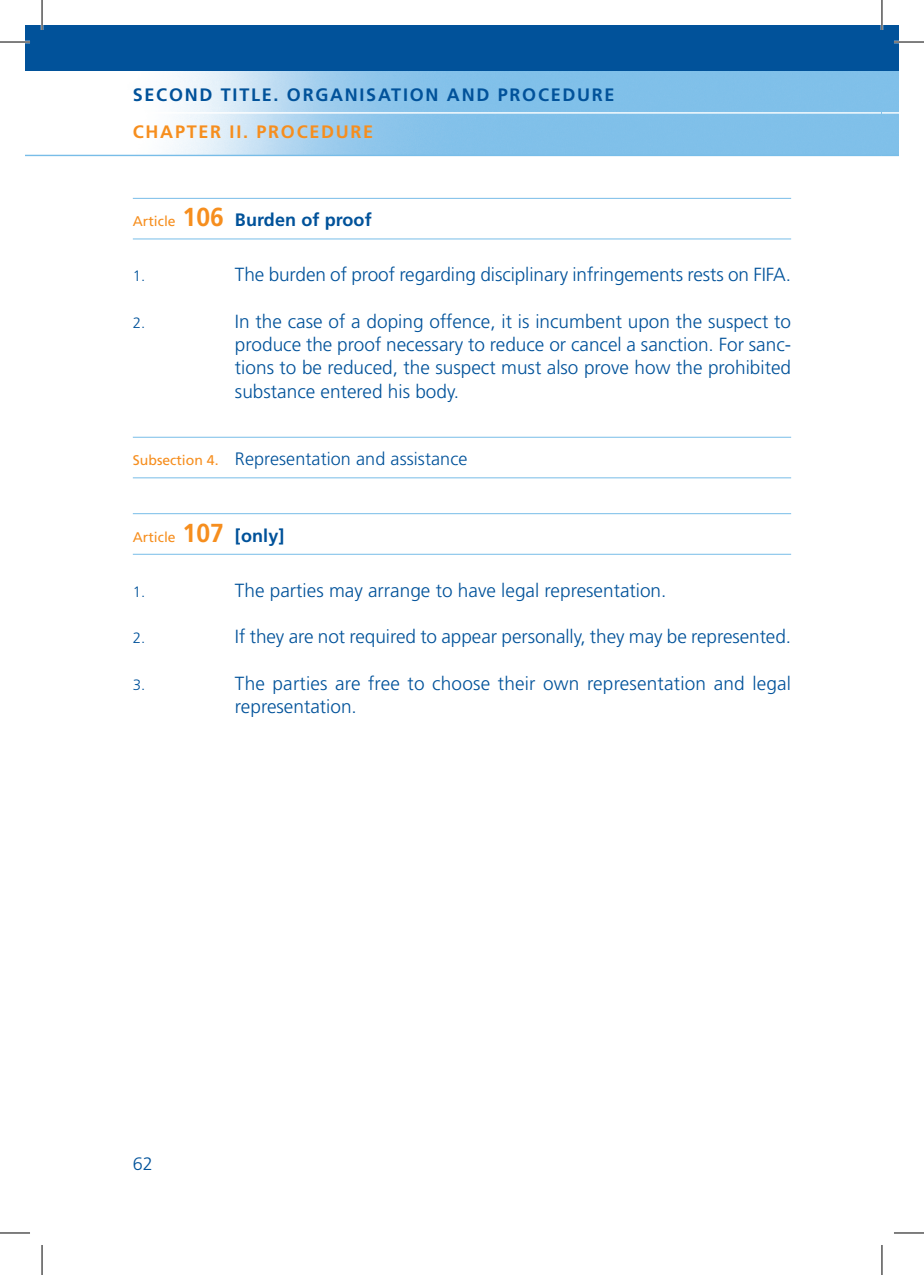
<style>
.page{position:relative;width:924px;height:1275px;background:#fff}
.page>*{position:absolute;margin:0;border:0;box-sizing:border-box;transform-origin:0 0}
.t1{font:300 19px/23.2px "Frutiger";color:#01529a;text-align:justify}
.t2{font:300 18px "Frutiger";letter-spacing:.005em;color:#01529a}
.t3{font:700 18px "Frutiger";letter-spacing:.095em;color:#01529a}
.t4{font:700 18px "Frutiger";letter-spacing:.005em;color:#01529a}
.t5{font:700 18px "Frutiger";letter-spacing:.095em;color:#f68e1e}
.t6{font:300 15px "Frutiger";color:#01529a}
.t7{font:14px "Frutiger";color:#f68e1e}
.s1{font-weight:400;font-size:14px;color:#f68e1e}
.s2{font-size:26px;color:#f68e1e}
.s3{font-weight:700;font-size:26px}
.s4{font-weight:700;font-size:18px;color:#01529a}
</style>
<div class="page">
<img style="left:25px;top:70px;width:873px;height:85px">
<div style="left:25px;top:25px;width:856px;height:45px;background:#01529a"></div>
<hr style="left:25px;top:112px;width:856px;height:2px;background:#fff">
<hr style="left:25px;top:155px;width:856px;height:1px;background:#78bde8">
<div style="left:881px;top:25px;width:17px;height:45px;background:#01529a"></div>
<svg style="left:881px;top:112px;width:17px;height:2px"></svg>
<svg style="left:881px;top:155px;width:17px;height:1px"></svg>
<hr style="left:133px;top:198px;width:657px;height:1px;background:#78bde8">
<hr style="left:133px;top:238px;width:657px;height:1px;background:#78bde8">
<hr style="left:133px;top:437px;width:657px;height:1px;background:#78bde8">
<hr style="left:133px;top:477px;width:657px;height:1px;background:#78bde8">
<hr style="left:133px;top:513px;width:657px;height:1px;background:#78bde8">
<hr style="left:133px;top:554px;width:657px;height:1px;background:#78bde8">
<hr style="left:0;top:41px;width:30px;height:2px;background:#fff">
<hr style="left:893px;top:41px;width:30px;height:2px;background:#fff">
<hr style="left:41px;top:0;width:2px;height:30px;background:#fff">
<hr style="left:880px;top:0;width:2px;height:30px;background:#fff">
<hr style="left:0;top:42px;width:30px;height:1px;background:#000">
<hr style="left:893px;top:42px;width:30px;height:1px;background:#000">
<hr style="left:0;top:1232px;width:30px;height:1px;background:#000">
<hr style="left:893px;top:1232px;width:30px;height:1px;background:#000">
<hr style="left:42px;top:0;width:1px;height:30px;background:#000">
<hr style="left:42px;top:1245px;width:1px;height:30px;background:#000">
<hr style="left:881px;top:0;width:1px;height:30px;background:#000">
<hr style="left:881px;top:1245px;width:1px;height:30px;background:#000">
<p class="t3" style="left:133px;top:88px;width:483px">SECOND TITLE. ORGANISATION AND PROCEDURE</p>
<p class="t5" style="left:133px;top:124px;width:242px">CHAPTER II. PROCEDURE</p>
<p class="t4" style="left:133px;top:213px;width:240px"><span class="s1">Article</span> <span class="s2">106</span> Burden of proof</p>
<p class="t6" style="left:133px;top:270px;width:14px">1.</p>
<p class="t1" style="left:235px;top:265px;width:557px">The burden of proof regarding disciplinary infringements rests on FIFA.</p>
<p class="t6" style="left:133px;top:317px;width:14px">2.</p>
<p class="t1" style="left:235px;top:311px;width:557px">In the case of a doping offence, it is incumbent upon the suspect to produce the proof necessary to reduce or cancel a sanction. For sanc&shy;tions to be reduced, the suspect must also prove how the prohibited substance entered his body.</p>
<p class="t2" style="left:133px;top:451px;width:336px"><span class="s1">Subsection 4.</span> Representation and assistance</p>
<p class="t7" style="left:133px;top:531px;width:153px">Article <span class="s3">107</span> <span class="s4">[only]</span></p>
<p class="t6" style="left:133px;top:585px;width:14px">1.</p>
<p class="t1" style="left:235px;top:580px;width:433px">The parties may arrange to have legal representation.</p>
<p class="t6" style="left:133px;top:632px;width:14px">2.</p>
<p class="t1" style="left:235px;top:626px;width:557px">If they are not required to appear personally, they may be represented.</p>
<p class="t6" style="left:133px;top:678px;width:14px">3.</p>
<p class="t1" style="left:235px;top:673px;width:557px">The parties are free to choose their own representation and legal representation.</p>
<p class="t2" style="left:133px;top:1156px;width:22px">62</p>
</div>
